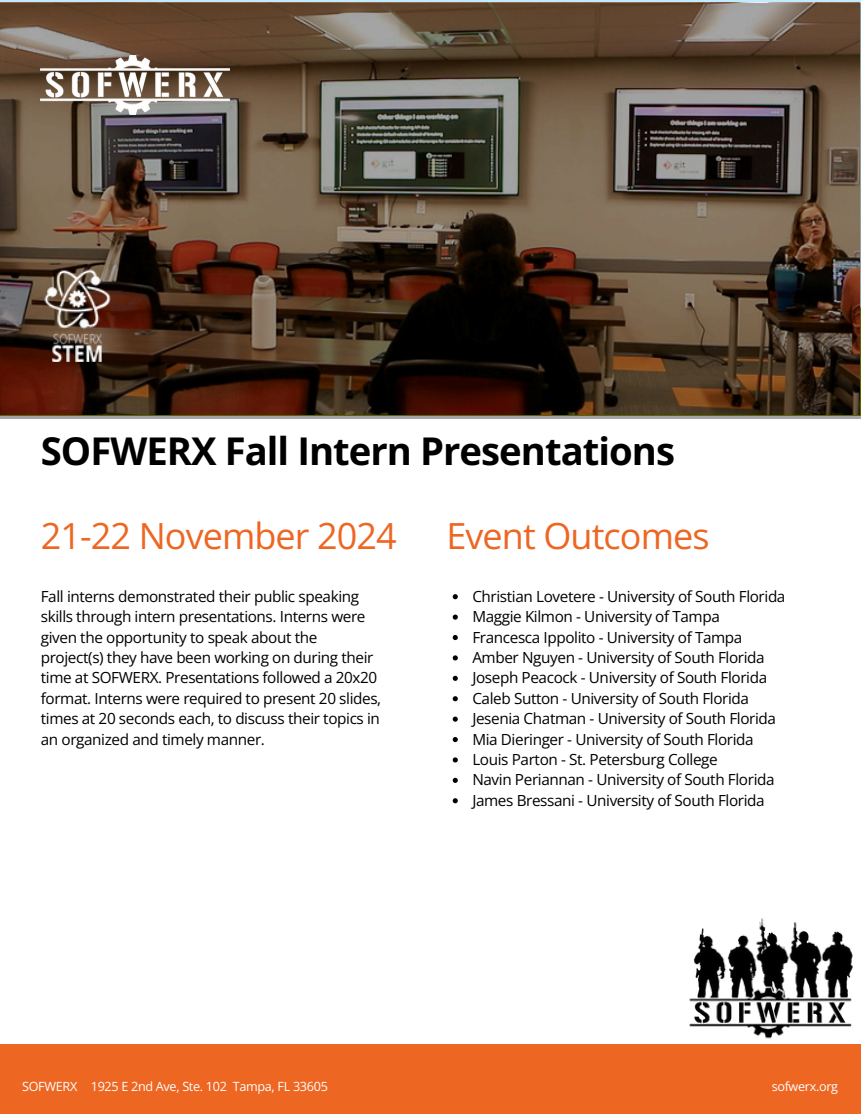
<style>
.page{position:relative;width:861px;height:1114px;background:#fff}
.page>*{position:absolute;margin:0;border:0;box-sizing:border-box;transform-origin:0 0}
.t1{font:700 38.25px "Open Sans";letter-spacing:-.025em;color:#000}
.t2{font:36px "Open Sans";letter-spacing:-.025em;color:#ed6622}
.t3{font:15.3px/20.5px "Open Sans";letter-spacing:-.025em;color:#000}
.t4{font:12.6px "Open Sans";letter-spacing:-.025em;color:#fff}
</style>
<div class="page">
<svg style="left:0;top:3px;width:861px;height:416px;background:#544233"></svg>
<img style="left:43px;top:268px;width:69px;height:94px">
<img style="left:689px;top:918px;width:164px;height:121px">
<div style="left:0;top:1044px;width:861px;height:70px;background:#ed6622"></div>
<img style="left:41px;top:56px;width:189px;height:59px">
<svg style="left:453px;top:594px;width:5px;height:5px"></svg>
<svg style="left:453px;top:614px;width:5px;height:6px"></svg>
<svg style="left:453px;top:635px;width:5px;height:5px"></svg>
<svg style="left:453px;top:655px;width:5px;height:5px"></svg>
<svg style="left:453px;top:676px;width:5px;height:5px"></svg>
<svg style="left:453px;top:696px;width:5px;height:5px"></svg>
<svg style="left:453px;top:716px;width:5px;height:6px"></svg>
<svg style="left:453px;top:737px;width:5px;height:5px"></svg>
<svg style="left:453px;top:757px;width:5px;height:5px"></svg>
<svg style="left:453px;top:778px;width:5px;height:5px"></svg>
<svg style="left:453px;top:798px;width:5px;height:5px"></svg>
<p class="t1" style="left:41px;top:424px;width:636px">SOFWERX Fall Intern Presentations</p>
<p class="t2" style="left:41px;top:510px;width:357px">21-22 November 2024</p>
<h1 class="t2" style="left:446px;top:510px;width:265px">Event Outcomes</h1>
<h2 class="t3" style="left:41px;top:586px;width:342px">Fall interns demonstrated their public speaking skills through intern presentations. Interns were given the opportunity to speak about the project(s) they have been working on during their time at SOFWERX. Presentations followed a 20x20 format. Interns were required to present 20 slides, times at 20 seconds each, to discuss their topics in an organized and timely manner.</h2>
<p class="t3" style="left:472px;top:586px;width:314px">Christian Lovetere - University of South Florida</p>
<p class="t3" style="left:472px;top:606px;width:249px">Maggie Kilmon - University of Tampa</p>
<p class="t3" style="left:472px;top:626px;width:271px">Francesca Ippolito - University of Tampa</p>
<p class="t3" style="left:472px;top:647px;width:294px">Amber Nguyen - University of South Florida</p>
<p class="t3" style="left:472px;top:667px;width:296px">Joseph Peacock - University of South Florida</p>
<p class="t3" style="left:472px;top:688px;width:278px">Caleb Sutton - University of South Florida</p>
<p class="t3" style="left:472px;top:708px;width:305px">Jesenia Chatman - University of South Florida</p>
<p class="t3" style="left:472px;top:728px;width:283px">Mia Dieringer - University of South Florida</p>
<p class="t3" style="left:472px;top:749px;width:247px">Louis Parton - St. Petersburg College</p>
<p class="t3" style="left:472px;top:769px;width:304px">Navin Periannan - University of South Florida</p>
<p class="t3" style="left:472px;top:790px;width:294px">James Bressani - University of South Florida</p>
<p class="t4" style="left:22px;top:1077px;width:57px">SOFWERX</p>
<h2 class="t4" style="left:91px;top:1077px;width:239px">1925 E 2nd Ave, Ste. 102 Tampa, FL 33605</h2>
<h3 class="t4" style="left:771px;top:1077px;width:68px">sofwerx.org</h3>
</div>
